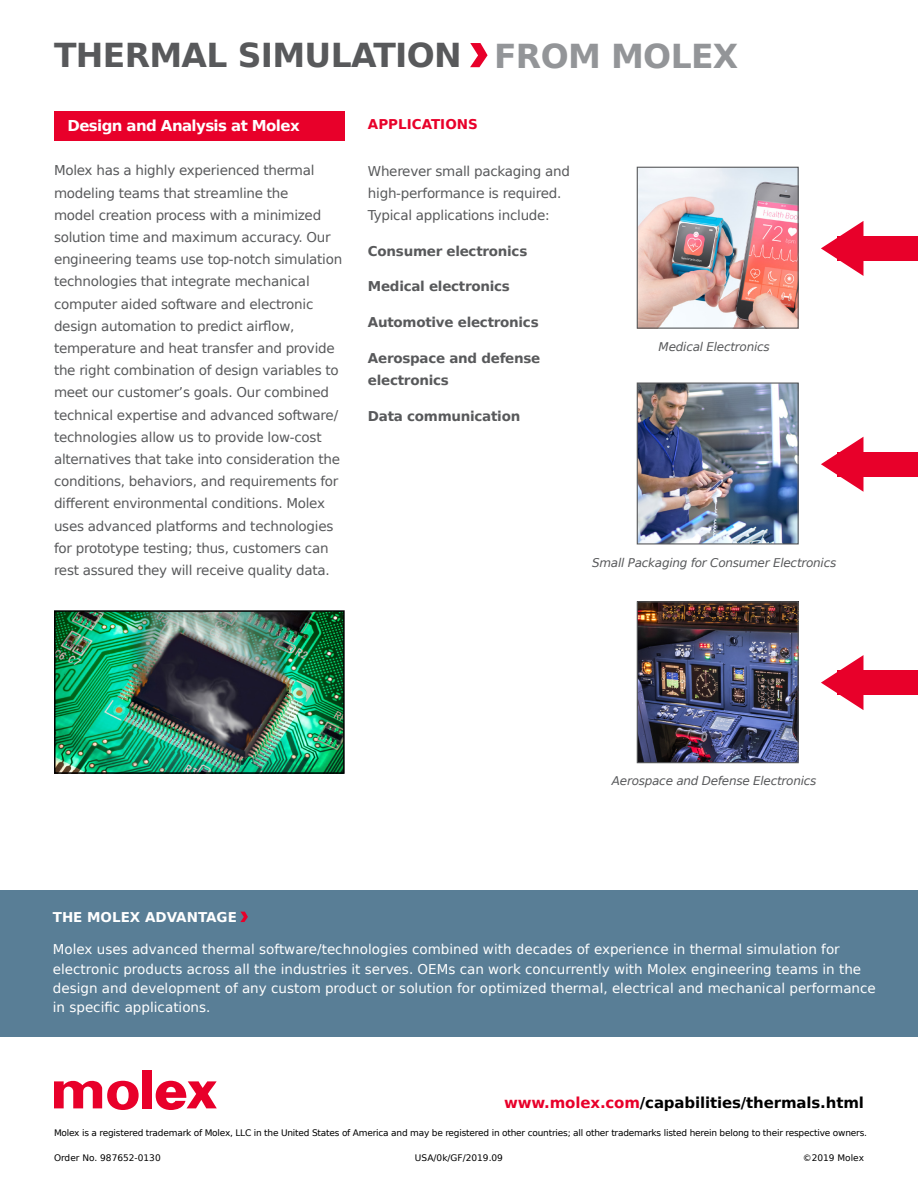
<style>
.page{position:relative;width:918px;height:1188px;background:#fff}
.page>*{position:absolute;margin:0;border:0;box-sizing:border-box;transform-origin:0 0}
.t1{font:700 33px "Bitstream Vera Sans";letter-spacing:-.02em;color:#58595b}
.t2{font:700 15px "Bitstream Vera Sans";letter-spacing:-.01em;color:#000}
.t3{font:700 15px "Bitstream Vera Sans";letter-spacing:-.04em;color:#fff}
.t4{font:13.5px/22.2px "Bitstream Vera Sans";letter-spacing:-.02em;color:#58595b}
.t5{font:13.5px/19.2px "Bitstream Vera Sans";color:#fff}
.t6{font:700 13.5px/22.2px "Bitstream Vera Sans";letter-spacing:-.02em;color:#58595b}
.t7{font:700 13.5px "Bitstream Vera Sans";color:#fff}
.t8{font:700 13.5px "Bitstream Vera Sans";color:#e8002a}
.t9{font:italic 12px "Bitstream Vera Sans";letter-spacing:-.02em;color:#58595b}
.t10{font:9px "Bitstream Vera Sans";letter-spacing:-.025em;color:#000}
.t11{font:9px "Bitstream Vera Sans";color:#000}
.s1{color:#939598}
.s2{color:#e8002a}
</style>
<div class="page">
<div style="left:0;top:890px;width:918px;height:147px;background:#597e96"></div>
<div style="left:142px;top:1070px;width:10px;height:38px;background:#e8002a"></div>
<svg style="left:54px;top:1080px;width:85px;height:30px"></svg>
<svg style="left:156px;top:1081px;width:61px;height:29px"></svg>
<svg style="left:240px;top:912px;width:8px;height:10px"></svg>
<img style="left:639px;top:603px;width:158px;height:158px">
<div style="left:637px;top:601px;width:162px;height:162px;border:1px solid #58595b"></div>
<img style="left:639px;top:384px;width:158px;height:158px">
<div style="left:637px;top:382px;width:162px;height:162px;border:1px solid #58595b"></div>
<img style="left:639px;top:169px;width:158px;height:158px">
<div style="left:637px;top:167px;width:162px;height:162px;border:1px solid #58595b"></div>
<div style="left:838px;top:452px;width:80px;height:24px;background:#e8002a"></div>
<div style="left:838px;top:236px;width:80px;height:25px;background:#e8002a"></div>
<div style="left:838px;top:670px;width:80px;height:25px;background:#e8002a"></div>
<svg style="left:821px;top:437px;width:42px;height:55px"></svg>
<svg style="left:821px;top:221px;width:42px;height:55px"></svg>
<svg style="left:821px;top:655px;width:42px;height:55px"></svg>
<div style="left:54px;top:111px;width:291px;height:29px;background:#e8002a"></div>
<svg style="left:470px;top:43px;width:18px;height:24px"></svg>
<img style="left:57px;top:613px;width:285px;height:158px">
<div style="left:54px;top:610px;width:291px;height:164px;border:2px solid #000"></div>
<h1 class="t1" style="left:54px;top:36px;width:686px">THERMAL SIMULATION <span class="s1">FROM MOLEX</span></h1>
<p class="t3" style="left:68px;top:117px;width:234px">Design and Analysis at Molex</p>
<p class="t4" style="left:54px;top:160px;width:290px">Molex has a highly experienced thermal modeling teams that streamline the<br>model creation process with a minimized solution time and maximum accuracy. Our engineering teams use top-notch simulation technologies that integrate mechanical computer aided software and electronic design automation to predict airflow, temperature and heat transfer and provide the right combination of design variables to meet our customer’s goals. Our combined technical expertise and advanced software/ technologies allow us to provide low-cost alternatives that take into consideration the conditions, behaviors, and requirements for different environmental conditions. Molex uses advanced platforms and technologies for prototype testing; thus, customers can rest assured they will receive quality data.</p>
<p class="t8" style="left:368px;top:116px;width:111px">APPLICATIONS</p>
<p class="t4" style="left:368px;top:160px;width:204px">Wherever small packaging and high-performance is required.<br>Typical applications include:</p>
<p class="t6" style="left:368px;top:240px;width:161px">Consumer electronics</p>
<p class="t6" style="left:368px;top:276px;width:144px">Medical electronics</p>
<p class="t6" style="left:368px;top:311px;width:172px">Automotive electronics</p>
<p class="t6" style="left:368px;top:347px;width:174px">Aerospace and defense electronics</p>
<p class="t6" style="left:368px;top:405px;width:154px">Data communication</p>
<p class="t9" style="left:659px;top:340px;width:113px">Medical Electronics</p>
<p class="t9" style="left:592px;top:556px;width:246px">Small Packaging for Consumer Electronics</p>
<p class="t9" style="left:612px;top:774px;width:206px">Aerospace and Defense Electronics</p>
<p class="t7" style="left:53px;top:909px;width:186px">THE MOLEX ADVANTAGE</p>
<p class="t5" style="left:53px;top:940px;width:825px">Molex uses advanced thermal software/technologies combined with decades of experience in thermal simulation for electronic products across all the industries it serves. OEMs can work concurrently with Molex engineering teams in the design and development of any custom product or solution for optimized thermal, electrical and mechanical performance in specific applications.</p>
<p class="t2" style="left:504px;top:1094px;width:361px"><span class="s2">www.molex.com</span>/capabilities/thermals.html</p>
<p class="t10" style="left:54px;top:1128px;width:815px">Molex is a registered trademark of Molex, LLC in the United States of America and may be registered in other countries; all other trademarks listed herein belong to their respective owners.</p>
<p class="t11" style="left:54px;top:1152px;width:108px">Order No. 987652-0130</p>
<p class="t11" style="left:415px;top:1152px;width:90px">USA/0k/GF/2019.09</p>
<p class="t11" style="left:803px;top:1152px;width:63px">©2019 Molex</p>
</div>
